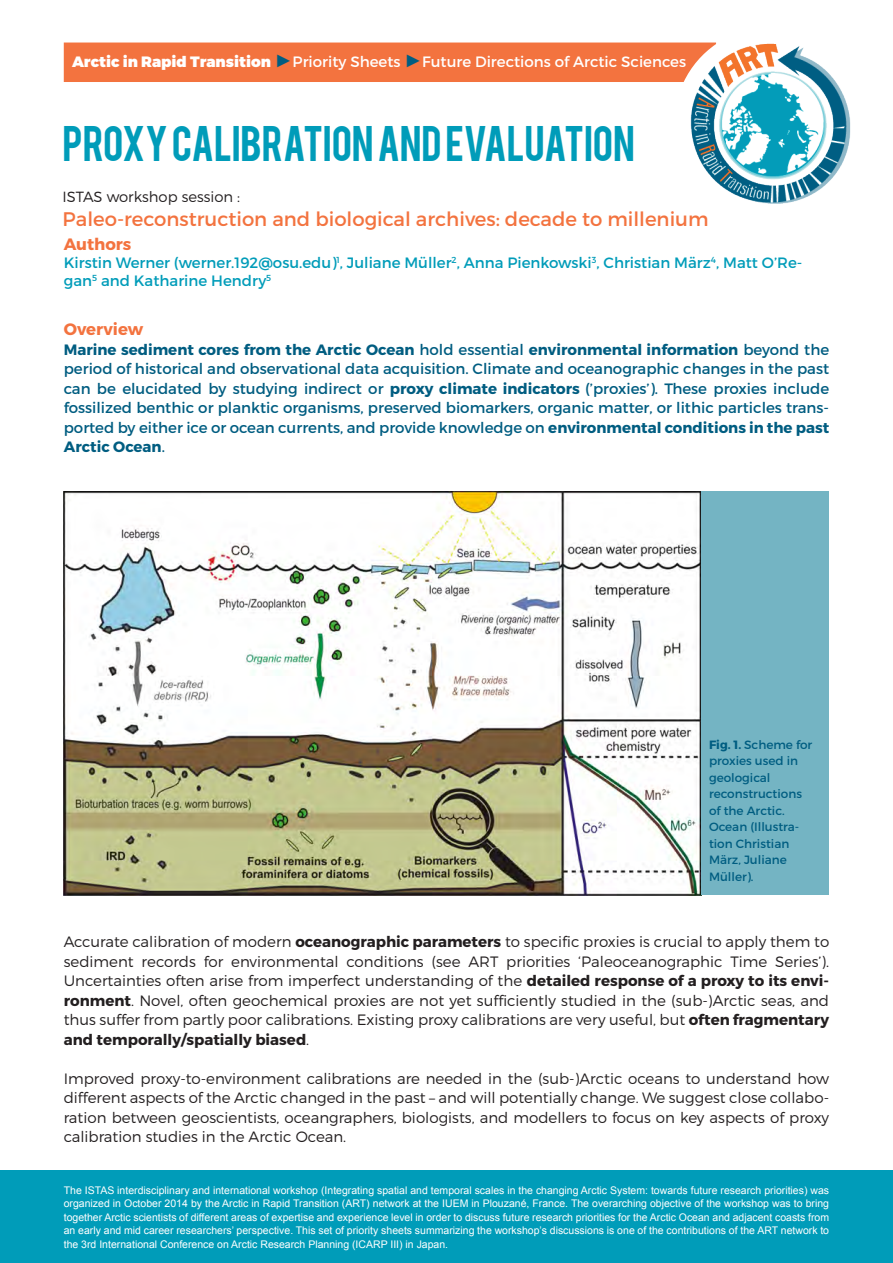
<style>
.page{position:relative;width:893px;height:1263px;background:#fff}
.page>*{position:absolute;margin:0;border:0;box-sizing:border-box;transform-origin:0 0}
.t1{font:39.3px "Bebas";letter-spacing:-.005em;color:#009cb9}
.t2{font:19.65px "Montserrat";color:#f3733f}
.t3{font:700 16.5px "Montserrat";color:#f3733f}
.t4{font:300 15px/19.5px "Montserrat";color:#231f20;text-align:justify}
.t5{font:15px/19.5px "Montserrat";color:#005d81;text-align:justify}
.t6{font:15px/18px "Montserrat";color:#009cb9}
.t7{font:15px "Montserrat";color:#fff}
.t8{font:300 14.7px "Montserrat";color:#231f20}
.t9{font:12px/16.5px "Montserrat";color:#005d81}
.t10{font:10.5px/13.5px "Arial";color:#fff;text-align:justify}
.s1{font-weight:900}
.s2{font-family:"Arial";font-size:18px;color:#005d81}
.s3{font-weight:700}
</style>
<div class="page">
<img style="left:64px;top:491px;width:638px;height:404px">
<div style="left:702px;top:491px;width:127px;height:404px;background:#74b4c3"></div>
<div style="left:0;top:1171px;width:893px;height:92px;background:#009cb9"></div>
<img style="left:690px;top:43px;width:160px;height:161px">
<div style="left:64px;top:43px;width:652px;height:39px;background:#f3733f"></div>
<p class="t7" style="left:72px;top:53px;width:616px"><span class="s1">Arctic in Rapid Transition</span> <span class="s2">►</span>Priority Sheets <span class="s2">►</span>Future Directions of Arctic Sciences</p>
<h1 class="t1" style="left:63px;top:115px;width:574px">PROXY CALIBRATION AND EVALUATION</h1>
<p class="t8" style="left:63px;top:188px;width:179px">ISTAS workshop session :</p>
<h2 class="t2" style="left:63px;top:207px;width:647px">Paleo-reconstruction and biological archives: decade to millenium</h2>
<p class="t3" style="left:64px;top:234px;width:69px">Authors</p>
<p class="t6" style="left:64px;top:254px;width:740px">Kirstin Werner (werner.192@osu.edu)<sup>1</sup>, Juliane Müller<sup>2</sup>, Anna Pienkowski<sup>3</sup>, Christian März<sup>4</sup>, Matt O’Re&shy;gan<sup>5</sup> and Katharine Hendry<sup>5</sup></p>
<p class="t3" style="left:64px;top:319px;width:81px">Overview</p>
<p class="t5" style="left:64px;top:340px;width:767px"><span class="s3">Marine sediment cores from the Arctic Ocean</span> hold essential <span class="s3">environmental information</span> beyond the period of historical and observational data acquisition. Climate and oceanographic changes in the past can be elucidated by studying indirect or <span class="s3">proxy climate indicators</span> (’proxies’). These proxies include fossilized benthic or planktic organisms, preserved biomarkers, organic matter, or lithic particles trans&shy;ported by either ice or ocean currents, and provide knowledge on <span class="s3">environmental conditions in the past Arctic Ocean</span>.</p>
<p class="t9" style="left:709px;top:736px;width:105px"><span class="s3">Fig. 1.</span> Scheme for proxies used in geological reconstructions of the Arctic.<br>Ocean (Illustra&shy;tion Christian<br>März, Juliane<br>Müller).</p>
<p class="t4" style="left:64px;top:932px;width:767px">Accurate calibration of modern <span class="s3">oceanographic parameters</span> to specific proxies is crucial to apply them to sediment records for environmental conditions (see ART priorities ‘Paleoceanographic Time Series’).<br>Uncertainties often arise from imperfect understanding of the <span class="s3">detailed response of a proxy to its envi&shy;ronment</span>. Novel, often geochemical proxies are not yet sufficiently studied in the (sub-)Arctic seas, and thus suffer from partly poor calibrations. Existing proxy calibrations are very useful, but <span class="s3">often fragmentary and temporally/spatially biased</span>.</p>
<p class="t4" style="left:64px;top:1068px;width:767px">Improved proxy-to-environment calibrations are needed in the (sub-)Arctic oceans to understand how different aspects of the Arctic changed in the past – and will potentially change. We suggest close collabo&shy;ration between geoscientists, oceangraphers, biologists, and modellers to focus on key aspects of proxy calibration studies in the Arctic Ocean.</p>
<p class="t10" style="left:64px;top:1183px;width:767px">The ISTAS interdisciplinary and international workshop (Integrating spatial and temporal scales in the changing Arctic System: towards future research priorities) was organized in October 2014 by the Arctic in Rapid Transition (ART) network at the IUEM in Plouzané, France. The overarching objective of the workshop was to bring together Arctic scientists of different areas of expertise and experience level in order to discuss future research priorities for the Arctic Ocean and adjacent coasts from an early and mid career researchers’ perspective. This set of priority sheets summarizing the workshop’s discussions is one of the contributions of the ART network to the 3rd International Conference on Arctic Research Planning (ICARP III) in Japan.</p>
</div>
